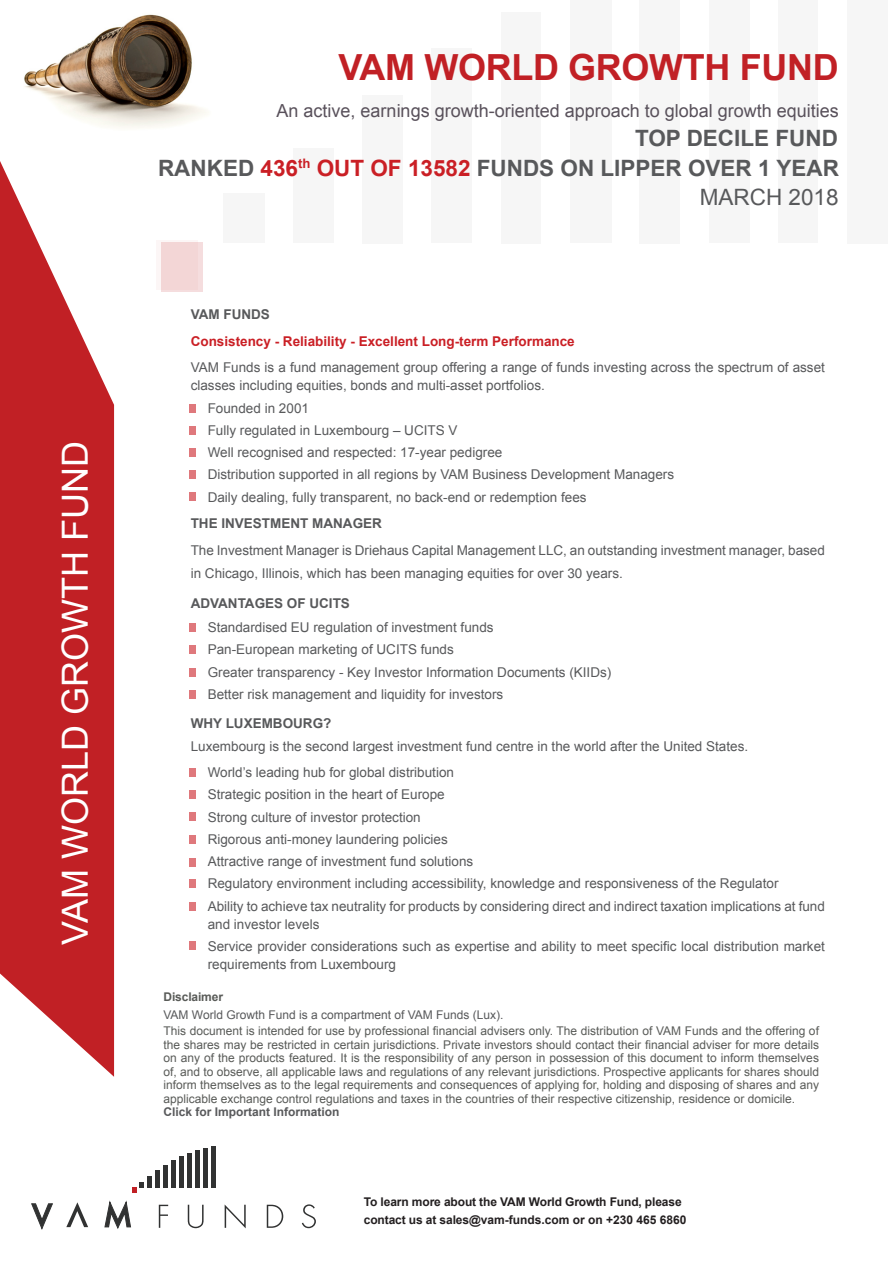
<style>
.page{position:relative;width:893px;height:1263px;background:#fff}
.page>*{position:absolute;margin:0;border:0;box-sizing:border-box;transform-origin:0 0}
.t1{font:36px "Arial";color:#fff}
.t2{font:700 36px "Arial";letter-spacing:-.01em;color:#c12025}
.t3{font:700 22.5px "Arial";color:#58595b}
.t4{font:22.5px "Arial";color:#58595b}
.t5{font:18px "Arial";color:#59515b}
.t6{font:13.5px/18px "Arial";color:#58595b}
.t7{font:700 13.5px "Arial";color:#58595b}
.t8{font:700 13.5px "Arial";color:#ca1f25}
.t9{font:12px/13.5px "Arial";color:#595b58;text-align:justify}
.t10{font:700 12px/18px "Arial";letter-spacing:-.01em;color:#231f20}
.t11{font:12px "Arial";color:#58595b}
.t12{font:700 12px "Arial";color:#58595b}
.t13{font:700 12px "Arial";letter-spacing:-.01em;color:#595b58}
.s1{color:#ca1f25}
</style>
<div class="page">
<div style="left:640px;top:0;width:40px;height:243px;background:#f6f6f6"></div>
<div style="left:709px;top:0;width:41px;height:243px;background:#f6f6f6"></div>
<div style="left:778px;top:0;width:40px;height:243px;background:#f6f6f6"></div>
<div style="left:848px;top:0;width:40px;height:243px;background:#f6f6f6"></div>
<div style="left:293px;top:148px;width:40px;height:95px;background:#f6f6f6"></div>
<div style="left:362px;top:95px;width:40px;height:148px;background:#f6f6f6"></div>
<div style="left:432px;top:49px;width:40px;height:194px;background:#f6f6f6"></div>
<div style="left:501px;top:12px;width:40px;height:231px;background:#f6f6f6"></div>
<div style="left:571px;top:0;width:41px;height:243px;background:#f6f6f6"></div>
<div style="left:223px;top:193px;width:41px;height:50px;background:#f6f6f6"></div>
<div style="left:156px;top:240px;width:41px;height:50px;background:#fcf6f6"></div>
<div style="left:161px;top:242px;width:41px;height:49px;background:#f3d6d6"></div>
<div style="left:187px;top:1153px;width:5px;height:34px;background:#313232"></div>
<div style="left:195px;top:1150px;width:5px;height:37px;background:#313232"></div>
<div style="left:203px;top:1148px;width:5px;height:39px;background:#313232"></div>
<div style="left:211px;top:1146px;width:5px;height:41px;background:#313232"></div>
<div style="left:147px;top:1176px;width:5px;height:11px;background:#313232"></div>
<div style="left:155px;top:1170px;width:5px;height:17px;background:#313232"></div>
<div style="left:163px;top:1165px;width:5px;height:22px;background:#313232"></div>
<div style="left:171px;top:1160px;width:5px;height:27px;background:#313232"></div>
<div style="left:179px;top:1156px;width:5px;height:31px;background:#313232"></div>
<svg style="left:132px;top:1182px;width:12px;height:11px"></svg>
<svg style="left:31px;top:1203px;width:22px;height:27px"></svg>
<svg style="left:105px;top:1201px;width:26px;height:28px"></svg>
<svg style="left:159px;top:1205px;width:9px;height:23px"></svg>
<svg style="left:188px;top:1205px;width:16px;height:23px"></svg>
<svg style="left:225px;top:1204px;width:21px;height:24px"></svg>
<svg style="left:267px;top:1205px;width:16px;height:23px"></svg>
<svg style="left:302px;top:1204px;width:14px;height:24px"></svg>
<svg style="left:66px;top:1202px;width:22px;height:25px"></svg>
<svg style="left:0;top:161px;width:114px;height:916px;fill:#c12025"></svg>
<div style="left:190px;top:427px;width:6px;height:8px;background:#df787c"></div>
<div style="left:190px;top:449px;width:6px;height:8px;background:#df787c"></div>
<div style="left:190px;top:404px;width:6px;height:8px;background:#df787c"></div>
<div style="left:190px;top:471px;width:6px;height:8px;background:#df787c"></div>
<div style="left:190px;top:493px;width:6px;height:8px;background:#df787c"></div>
<div style="left:190px;top:645px;width:6px;height:8px;background:#df787c"></div>
<div style="left:190px;top:668px;width:6px;height:8px;background:#df787c"></div>
<div style="left:190px;top:623px;width:6px;height:8px;background:#df787c"></div>
<div style="left:189px;top:691px;width:7px;height:8px;background:#df787c"></div>
<div style="left:189px;top:790px;width:7px;height:8px;background:#df787c"></div>
<div style="left:189px;top:769px;width:7px;height:8px;background:#df787c"></div>
<div style="left:190px;top:813px;width:6px;height:8px;background:#df787c"></div>
<div style="left:190px;top:836px;width:6px;height:8px;background:#df787c"></div>
<div style="left:190px;top:858px;width:6px;height:8px;background:#df787c"></div>
<div style="left:190px;top:879px;width:6px;height:9px;background:#df787c"></div>
<div style="left:190px;top:902px;width:6px;height:8px;background:#df787c"></div>
<div style="left:190px;top:942px;width:6px;height:8px;background:#df787c"></div>
<img style="left:24px;top:14px;width:183px;height:114px">
<p class="t1" style="left:52px;top:944px;width:505px;rotate:-90deg">VAM WORLD GROWTH FUND</p>
<p class="t2" style="left:339px;top:44px;width:502px">VAM WORLD GROWTH FUND</p>
<p class="t5" style="left:277px;top:99px;width:564px">An active, earnings growth-oriented approach to global growth equities</p>
<p class="t3" style="left:158px;top:153px;width:682px">RANKED <span class="s1">436</span><sup>th</sup> <span class="s1">OUT OF 13582</span> FUNDS ON LIPPER OVER 1 YEAR</p>
<p class="t3" style="left:635px;top:123px;width:204px">TOP DECILE FUND</p>
<p class="t4" style="left:700px;top:182px;width:140px">MARCH 2018</p>
<p class="t7" style="left:191px;top:306px;width:81px">VAM FUNDS</p>
<p class="t8" style="left:191px;top:332px;width:386px">Consistency - Reliability - Excellent Long-term Performance</p>
<p class="t6" style="left:191px;top:359px;width:636px">VAM Funds is a fund management group offering a range of funds investing across the spectrum of asset classes including equities, bonds and multi-asset portfolios.</p>
<p class="t6" style="left:208px;top:399px;width:103px">Founded in 2001</p>
<p class="t6" style="left:208px;top:421px;width:251px">Fully regulated in Luxembourg – UCITS V</p>
<p class="t6" style="left:208px;top:444px;width:296px">Well recognised and respected: 17-year pedigree</p>
<p class="t6" style="left:208px;top:466px;width:468px">Distribution supported in all regions by VAM Business Development Managers</p>
<p class="t6" style="left:208px;top:488px;width:380px">Daily dealing, fully transparent, no back-end or redemption fees</p>
<p class="t7" style="left:191px;top:515px;width:193px">THE INVESTMENT MANAGER</p>
<p class="t6" style="left:191px;top:539px;width:636px;line-height:22.5px">The Investment Manager is Driehaus Capital Management LLC, an outstanding investment manager, based in Chicago, Illinois, which has been managing equities for over 30 years.</p>
<p class="t7" style="left:191px;top:595px;width:161px">ADVANTAGES OF UCITS</p>
<p class="t6" style="left:208px;top:619px;width:287px">Standardised EU regulation of investment funds</p>
<p class="t6" style="left:208px;top:641px;width:248px">Pan-European marketing of UCITS funds</p>
<p class="t6" style="left:208px;top:663px;width:405px">Greater transparency - Key Investor Information Documents (KIIDs)</p>
<p class="t6" style="left:208px;top:685px;width:297px">Better risk management and liquidity for investors</p>
<p class="t7" style="left:191px;top:714px;width:142px">WHY LUXEMBOURG?</p>
<p class="t6" style="left:191px;top:737px;width:559px">Luxembourg is the second largest investment fund centre in the world after the United States.</p>
<p class="t6" style="left:208px;top:763px;width:248px">World’s leading hub for global distribution</p>
<p class="t6" style="left:208px;top:786px;width:239px">Strategic position in the heart of Europe</p>
<p class="t6" style="left:208px;top:808px;width:215px">Strong culture of investor protection</p>
<p class="t6" style="left:208px;top:830px;width:242px">Rigorous anti-money laundering policies</p>
<p class="t6" style="left:208px;top:852px;width:267px">Attractive range of investment fund solutions</p>
<p class="t6" style="left:208px;top:875px;width:572px">Regulatory environment including accessibility, knowledge and responsiveness of the Regulator</p>
<p class="t6" style="left:208px;top:897px;width:619px">Ability to achieve tax neutrality for products by considering direct and indirect taxation implications at fund and investor levels</p>
<p class="t6" style="left:208px;top:937px;width:619px">Service provider considerations such as expertise and ability to meet specific local distribution market requirements from Luxembourg</p>
<p class="t13" style="left:163px;top:989px;width:61px">Disclaimer</p>
<p class="t11" style="left:163px;top:1007px;width:342px">VAM World Growth Fund is a compartment of VAM Funds (Lux).</p>
<p class="t9" style="left:163px;top:1025px;width:657px">This document is intended for use by professional financial advisers only. The distribution of VAM Funds and the offering of the shares may be restricted in certain jurisdictions. Private investors should contact their financial adviser for more details on any of the products featured. It is the responsibility of any person in possession of this document to inform themselves of, and to observe, all applicable laws and regulations of any relevant jurisdictions. Prospective applicants for shares should inform themselves as to the legal requirements and consequences of applying for, holding and disposing of shares and any applicable exchange control regulations and taxes in the countries of their respective citizenship, residence or domicile.</p>
<p class="t12" style="left:163px;top:1104px;width:178px">Click for Important Information</p>
<p class="t10" style="left:364px;top:1193px;width:324px">To learn more about the VAM World Growth Fund, please contact us at sales@vam-funds.com or on +230 465 6860</p>
</div>
